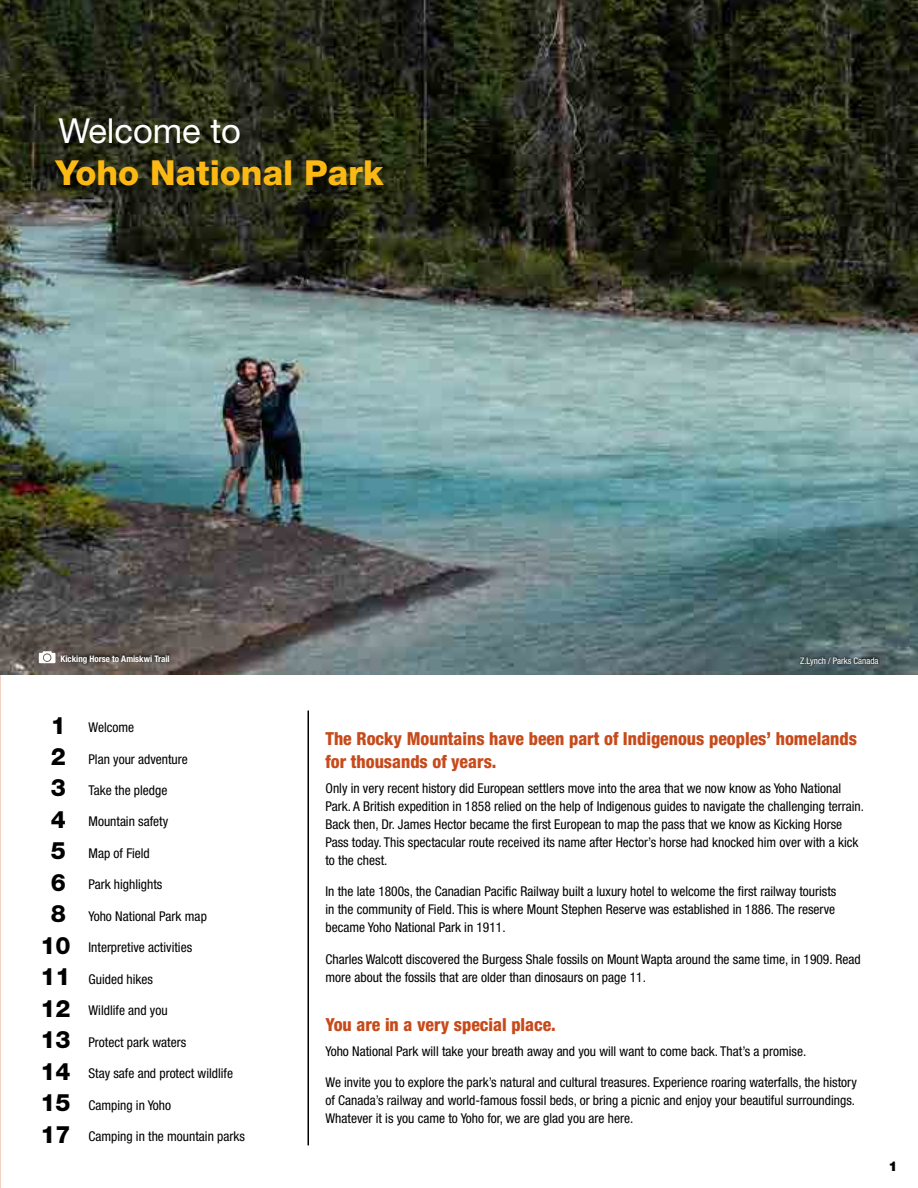
<style>
.page{position:relative;width:918px;height:1188px;background:#fff}
.page>*{position:absolute;margin:0;border:0;box-sizing:border-box;transform-origin:0 0}
.t1{font:800 34.5px "Helvetica Neue LT Std";color:#fdb913}
.t2{font:34.5px "Helvetica Neue LT Std";color:#fff}
.t3{font:800 condensed 18px/22.5px "Helvetica Neue LT Std";color:#c74a1b}
.t4{font:condensed 13.5px/18px "Helvetica Neue LT Std";color:#000}
.t5{font:900 13.5px "Helvetica Neue LT Std";color:#000}
.t6{font:700 condensed 9px "Helvetica Neue LT Std";color:#fff}
.t7{font:condensed 9px "Helvetica Neue LT Std";color:#fff}
.s1{font-weight:800;font-stretch:normal;font-size:24px}
</style>
<div class="page">
<hr style="left:308px;top:711px;width:1px;height:434px;background:#000">
<img style="left:0;top:0;width:918px;height:675px">
<div style="left:59px;top:652px;width:111px;height:14px;background:#000;opacity:.75"></div>
<svg style="left:39px;top:651px;width:17px;height:12px"></svg>
<div style="left:799px;top:655px;width:81px;height:13px;background:#000;opacity:.75"></div>
<h1 class="t2" style="left:58px;top:111px;width:184px">Welcome to</h1>
<h1 class="t1" style="left:56px;top:152px;width:329px">Yoho National Park</h1>
<p class="t6" style="left:61px;top:653px;width:111px">Kicking Horse to Amiskwi Trail</p>
<p class="t4" style="left:51px;top:718px;width:85px"><span class="s1">1</span> Welcome</p>
<p class="t4" style="left:51px;top:750px;width:139px"><span class="s1">2</span> Plan your adventure</p>
<p class="t4" style="left:51px;top:781px;width:118px"><span class="s1">3</span> Take the pledge</p>
<p class="t4" style="left:51px;top:813px;width:119px"><span class="s1">4</span> Mountain safety</p>
<p class="t4" style="left:51px;top:844px;width:100px"><span class="s1">5</span> Map of Field</p>
<p class="t4" style="left:51px;top:875px;width:113px"><span class="s1">6</span> Park highlights</p>
<p class="t4" style="left:51px;top:907px;width:158px"><span class="s1">8</span> Yoho National Park map</p>
<p class="t4" style="left:40px;top:938px;width:153px"><span class="s1">10</span> Interpretive activities</p>
<p class="t4" style="left:40px;top:970px;width:114px"><span class="s1">11</span> Guided hikes</p>
<p class="t4" style="left:40px;top:1001px;width:129px"><span class="s1">12</span> Wildlife and you</p>
<p class="t4" style="left:40px;top:1033px;width:147px"><span class="s1">13</span> Protect park waters</p>
<p class="t4" style="left:40px;top:1064px;width:194px"><span class="s1">14</span> Stay safe and protect wildlife</p>
<p class="t4" style="left:40px;top:1096px;width:132px"><span class="s1">15</span> Camping in Yoho</p>
<p class="t4" style="left:40px;top:1127px;width:206px"><span class="s1">17</span> Camping in the mountain parks</p>
<p class="t7" style="left:800px;top:655px;width:80px">Z.Lynch / Parks Canada</p>
<h2 class="t3" style="left:326px;top:727px;width:533px">The Rocky Mountains have been part of Indigenous peoples’ homelands for thousands of years.</h2>
<p class="t4" style="left:326px;top:779px;width:540px">Only in very recent history did European settlers move into the area that we now know as Yoho National Park. A British expedition in 1858 relied on the help of Indigenous guides to navigate the challenging terrain.<br>Back then, Dr. James Hector became the first European to map the pass that we know as Kicking Horse Pass today. This spectacular route received its name after Hector’s horse had knocked him over with a kick to the chest.</p>
<p class="t4" style="left:326px;top:882px;width:512px;text-align:justify">In the late 1800s, the Canadian Pacific Railway built a luxury hotel to welcome the first railway tourists in the community of Field. This is where Mount Stephen Reserve was established in 1886. The reserve became Yoho National Park in 1911.</p>
<p class="t4" style="left:326px;top:950px;width:537px">Charles Walcott discovered the Burgess Shale fossils on Mount Wapta around the same time, in 1909. Read more about the fossils that are older than dinosaurs on page 11.</p>
<h2 class="t3" style="left:326px;top:1013px;width:232px">You are in a very special place.</h2>
<p class="t4" style="left:326px;top:1042px;width:482px">Yoho National Park will take your breath away and you will want to come back. That’s a promise.</p>
<p class="t4" style="left:326px;top:1074px;width:533px">We invite you to explore the park’s natural and cultural treasures. Experience roaring waterfalls, the history of Canada’s railway and world-famous fossil beds, or bring a picnic and enjoy your beautiful surroundings.<br>Whatever it is you came to Yoho for, we are glad you are here.</p>
<p class="t5" style="left:889px;top:1158px;width:11px">1</p>
</div>
